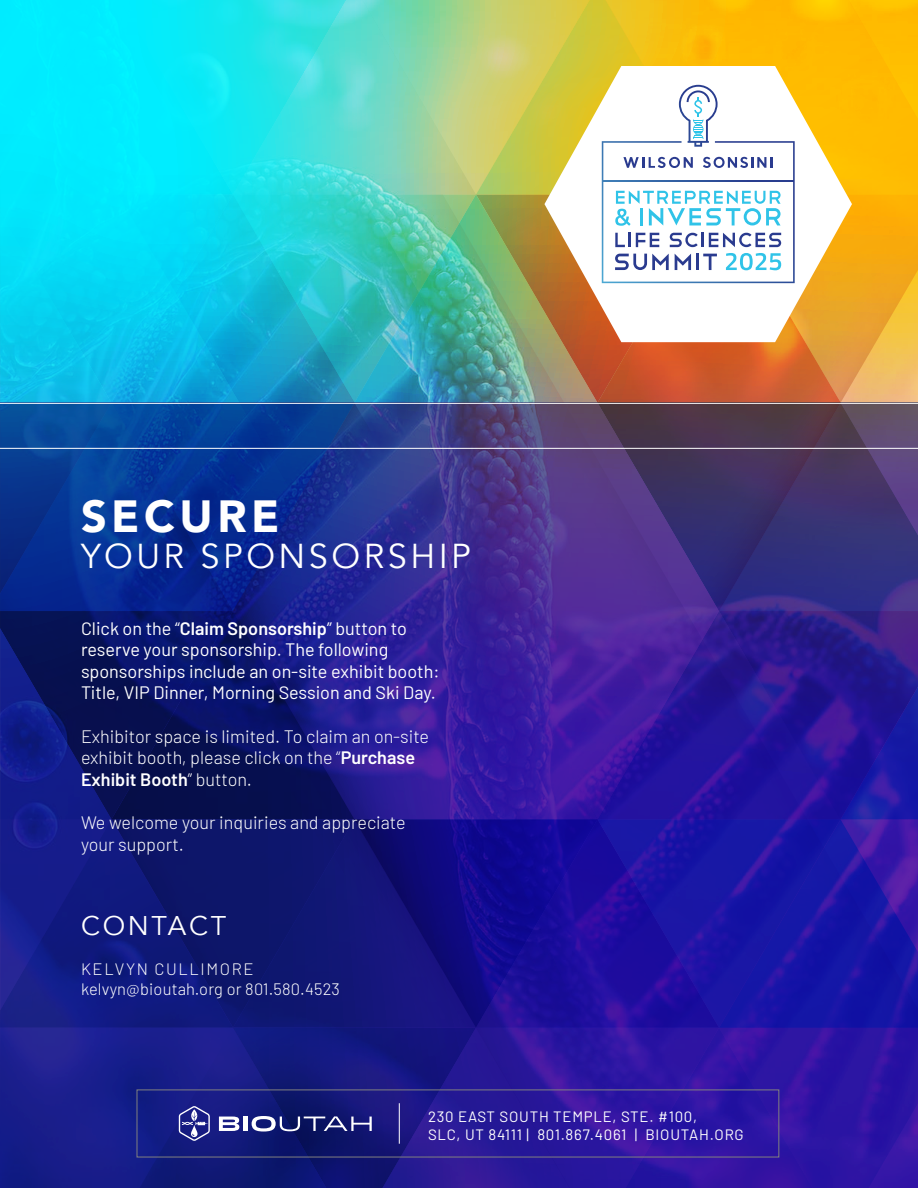
<style>
.page{position:relative;width:918px;height:1188px;background:#fff}
.page>*{position:absolute;margin:0;border:0;box-sizing:border-box;transform-origin:0 0}
.t1{font:900 45px "Avenir";letter-spacing:.1em;color:#fff}
.t2{font:34.5px "Avenir";letter-spacing:.1em;color:#fff}
.t3{font:27px "Avenir";letter-spacing:.1em;color:#fff}
.t4{font:18px/21.6px "Barlow";color:#fff}
.t5{font:300 18px/21.6px "Barlow";color:#fff}
.t6{font:300 16.5px/19.8px "Barlow";letter-spacing:.01em;color:#fff}
.t7{font:15px/18px "Barlow";letter-spacing:.05em;color:#fff}
.s1{font-weight:600}
</style>
<div class="page">
<div style="left:0;top:0;width:139px;height:194px;background:#00ecff"></div>
<svg style="left:0;top:194px;width:139px;height:209px;background:#06d2f2"></svg>
<svg style="left:0;top:404px;width:139px;height:784px;background:#0f2283"></svg>
<hr style="left:0;top:448px;width:918px;height:1px;background:#fff">
<img style="left:139px;top:0;width:779px;height:1188px">
<h1 class="t1" style="left:81px;top:478px;width:200px">SECURE</h1>
<h2 class="t2" style="left:81px;top:536px;width:392px">YOUR SPONSORSHIP</h2>
<p class="t4" style="left:81px;top:616px;width:360px">Click on the “<span class="s1">Claim Sponsorship</span>” button to reserve your sponsorship. The following sponsorships include an on-site exhibit booth:<br>Title, VIP Dinner, Morning Session and Ski Day.</p>
<p class="t5" style="left:81px;top:724px;width:350px">Exhibitor space is limited. To claim an on-site exhibit booth, please click on the “<span class="s1">Purchase<br>Exhibit Booth</span>” button.</p>
<p class="t5" style="left:81px;top:810px;width:326px">We welcome your inquiries and appreciate your support.</p>
<h3 class="t3" style="left:81px;top:909px;width:147px">CONTACT</h3>
<p class="t6" style="left:81px;top:958px;width:260px">KELVYN CULLIMORE kelvyn@bioutah.org or 801.580.4523</p>
<p class="t7" style="left:428px;top:1106px;width:317px">230 EAST SOUTH TEMPLE, STE. #100,<br>SLC, UT 84111 | 801.867.4061 | BIOUTAH.ORG</p>
</div>
